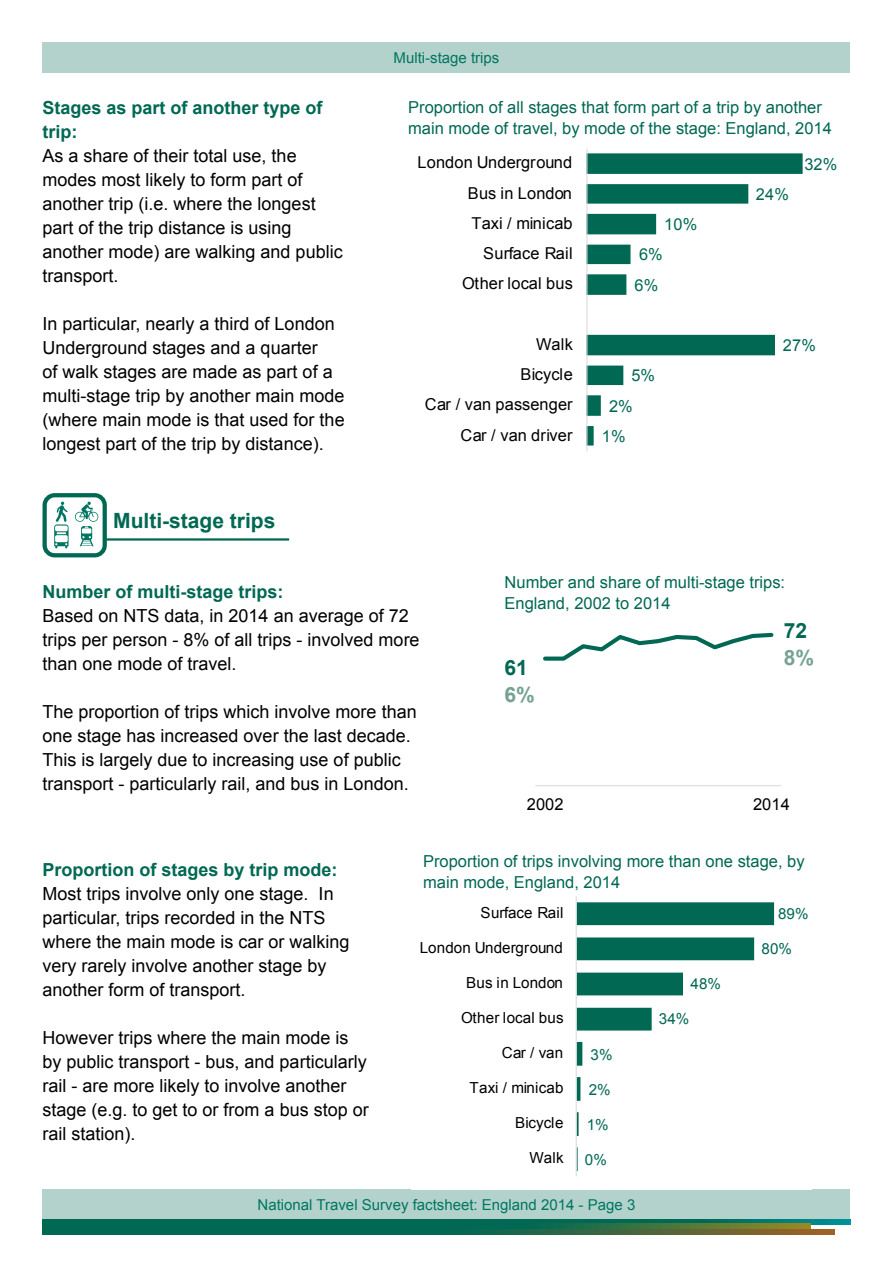
<style>
.page{position:relative;width:893px;height:1263px;background:#fff}
.page>*{position:absolute;margin:0;border:0;box-sizing:border-box;transform-origin:0 0}
.t1{font:700 21px "Arial";color:#006853}
.t2{font:700 21px "Arial";color:#75a293}
.t3{font:18px/24px "Arial";color:#000}
.t4{font:700 18px/24px "Arial";color:#006853}
.t5{font:16.5px/21px "Arial";color:#006853}
.t6{font:16.5px "Arial";letter-spacing:.005em;color:#000}
.t7{font:16.35px "Arial";letter-spacing:.005em;color:#000}
.t8{font:16.35px "Arial";letter-spacing:.005em;color:#006853}
.t9{font:15.15px "Arial";letter-spacing:.005em;color:#000}
.t10{font:15.15px "Arial";letter-spacing:.005em;color:#006853}
.t11{font:15px "Arial";color:#007662}
</style>
<div class="page">
<div style="left:43px;top:1189px;width:807px;height:30px;background:#b3d2cb"></div>
<svg style="left:43px;top:1220px;width:807px;height:5px;background:#066d57"></svg>
<svg style="left:43px;top:1224px;width:767px;height:5px;background:#1b6d4a"></svg>
<svg style="left:43px;top:1229px;width:792px;height:5px;background:#256647"></svg>
<div style="left:43px;top:43px;width:807px;height:30px;background:#b3d2cb"></div>
<div style="left:43px;top:493px;width:63px;height:64px;border:4px solid #006853;border-radius:10px"></div>
<svg style="left:75px;top:502px;width:23px;height:44px"></svg>
<svg style="left:54px;top:502px;width:15px;height:46px"></svg>
<hr style="left:106px;top:538px;width:183px;height:3px;background:#006853">
<hr style="left:535px;top:785px;width:246px;height:1px;background:#d9d9d9">
<svg style="left:543px;top:632px;width:231px;height:29px"></svg>
<svg style="left:587px;top:153px;width:216px;height:292px"></svg>
<hr style="left:586px;top:149px;width:1px;height:302px;background:#d9d9d9">
<div style="left:412px;top:882px;width:400px;height:308px;background:#fff"></div>
<svg style="left:577px;top:902px;width:197px;height:269px"></svg>
<hr style="left:576px;top:896px;width:1px;height:280px;background:#d9d9d9">
<p class="t4" style="left:43px;top:96px;width:282px">Stages as part of another type of trip:</p>
<p class="t3" style="left:43px;top:144px;width:302px">As a share of their total use, the modes most likely to form part of another trip (i.e. where the longest part of the trip distance is using another mode) are walking and public transport.</p>
<p class="t3" style="left:43px;top:312px;width:304px">In particular, nearly a third of London Underground stages and a quarter<br>of walk stages are made as part of a multi-stage trip by another main mode (where main mode is that used for the longest part of the trip by distance).</p>
<p class="t1" style="left:113px;top:506px;width:164px">Multi-stage trips</p>
<p class="t11" style="left:394px;top:48px;width:107px">Multi-stage trips</p>
<p class="t5" style="left:408px;top:97px;width:425px">Proportion of all stages that form part of a trip by another main mode of travel, by mode of the stage: England, 2014</p>
<p class="t7" style="left:418px;top:152px;width:156px">London Underground</p>
<p class="t8" style="left:804px;top:153px;width:34px">32%</p>
<p class="t7" style="left:468px;top:182px;width:106px">Bus in London</p>
<p class="t8" style="left:756px;top:183px;width:34px">24%</p>
<p class="t7" style="left:471px;top:212px;width:103px">Taxi / minicab</p>
<p class="t8" style="left:664px;top:214px;width:34px">10%</p>
<p class="t7" style="left:483px;top:243px;width:91px">Surface Rail</p>
<p class="t8" style="left:639px;top:244px;width:25px">6%</p>
<p class="t7" style="left:462px;top:273px;width:112px">Other local bus</p>
<p class="t8" style="left:635px;top:274px;width:25px">6%</p>
<p class="t7" style="left:536px;top:333px;width:38px">Walk</p>
<p class="t8" style="left:783px;top:335px;width:34px">27%</p>
<p class="t7" style="left:521px;top:364px;width:54px">Bicycle</p>
<p class="t8" style="left:631px;top:365px;width:25px">5%</p>
<p class="t7" style="left:425px;top:394px;width:149px">Car / van passenger</p>
<p class="t8" style="left:609px;top:395px;width:25px">2%</p>
<p class="t7" style="left:460px;top:424px;width:113px">Car / van driver</p>
<p class="t8" style="left:602px;top:425px;width:25px">1%</p>
<p class="t4" style="left:43px;top:580px;width:243px">Number of multi-stage trips:</p>
<p class="t3" style="left:43px;top:604px;width:379px">Based on NTS data, in 2014 an average of 72 trips per person - 8% of all trips - involved more than one mode of travel.</p>
<p class="t3" style="left:43px;top:700px;width:376px">The proportion of trips which involve more than one stage has increased over the last decade.<br>This is largely due to increasing use of public transport - particularly rail, and bus in London.</p>
<p class="t5" style="left:505px;top:572px;width:282px">Number and share of multi-stage trips:</p>
<p class="t5" style="left:505px;top:593px;width:168px">England, 2002 to 2014</p>
<p class="t1" style="left:505px;top:653px;width:25px">61</p>
<p class="t2" style="left:505px;top:680px;width:32px">6%</p>
<p class="t1" style="left:784px;top:617px;width:25px">72</p>
<p class="t2" style="left:784px;top:644px;width:32px">8%</p>
<p class="t6" style="left:527px;top:794px;width:38px">2002</p>
<p class="t6" style="left:753px;top:794px;width:38px">2014</p>
<p class="t4" style="left:43px;top:858px;width:297px">Proportion of stages by trip mode:</p>
<p class="t3" style="left:43px;top:882px;width:309px">Most trips involve only one stage. In particular, trips recorded in the NTS where the main mode is car or walking very rarely involve another stage by another form of transport.</p>
<p class="t3" style="left:43px;top:1026px;width:328px">However trips where the main mode is by public transport - bus, and particularly rail - are more likely to involve another stage (e.g. to get to or from a bus stop or rail station).</p>
<p class="t5" style="left:423px;top:851px;width:383px">Proportion of trips involving more than one stage, by main mode, England, 2014</p>
<p class="t9" style="left:481px;top:903px;width:85px">Surface Rail</p>
<p class="t10" style="left:778px;top:904px;width:32px">89%</p>
<p class="t9" style="left:420px;top:938px;width:145px">London Underground</p>
<p class="t10" style="left:761px;top:939px;width:32px">80%</p>
<p class="t9" style="left:466px;top:973px;width:98px">Bus in London</p>
<p class="t10" style="left:690px;top:974px;width:32px">48%</p>
<p class="t9" style="left:461px;top:1008px;width:104px">Other local bus</p>
<p class="t10" style="left:659px;top:1009px;width:32px">34%</p>
<p class="t9" style="left:502px;top:1043px;width:63px">Car / van</p>
<p class="t10" style="left:591px;top:1044px;width:24px">3%</p>
<p class="t9" style="left:470px;top:1078px;width:95px">Taxi / minicab</p>
<p class="t10" style="left:589px;top:1079px;width:24px">2%</p>
<p class="t9" style="left:515px;top:1113px;width:50px">Bicycle</p>
<p class="t10" style="left:587px;top:1114px;width:24px">1%</p>
<p class="t9" style="left:530px;top:1148px;width:36px">Walk</p>
<p class="t10" style="left:585px;top:1149px;width:24px">0%</p>
<p class="t11" style="left:258px;top:1195px;width:379px">National Travel Survey factsheet: England 2014 - Page 3</p>
</div>
